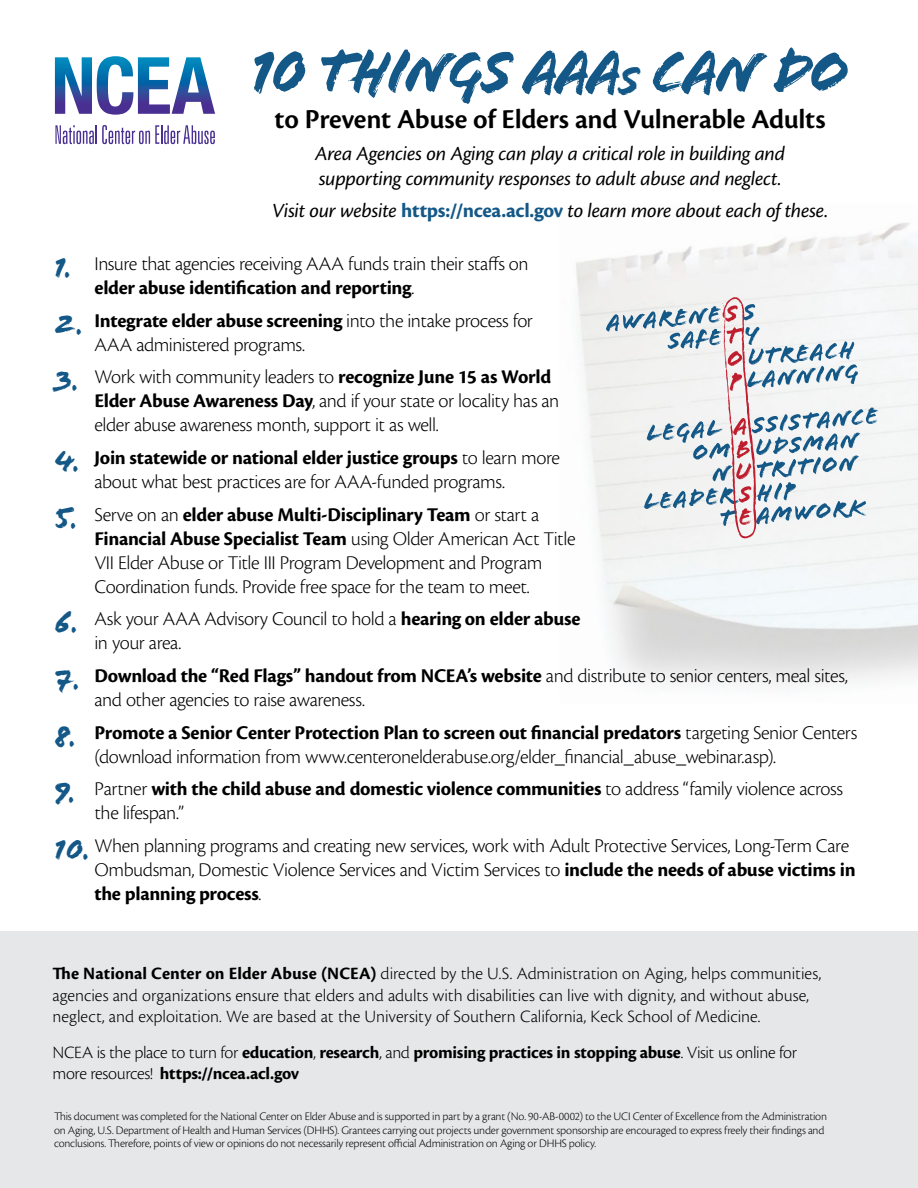
<style>
.page{position:relative;width:918px;height:1188px;background:#fff}
.page>*{position:absolute;margin:0;border:0;box-sizing:border-box;transform-origin:0 0}
.subheader{font:64.5px "Flood Std";letter-spacing:-.055em;color:#145887;scale:.95 1}
.subheader-2{font:600 28.5px "Cronos Pro";letter-spacing:-.01em;color:#000}
.body{font:italic 21px/25.2px "Cronos Pro";letter-spacing:-.015em;color:#000}
.t1{font:300 20.25px/24px "Cronos Pro";letter-spacing:-.02em;color:#000}
.body-2{font:300 18px/21.6px "Cronos Pro";color:#000}
.body-3{font:700 18px/21.6px "Cronos Pro";letter-spacing:-.015em;color:#000}
.references{font:300 12px/13.5px "Cronos Pro";letter-spacing:-.015em;color:#000}
.s1{font-size:43.65px}
.s2{font-weight:700;font-style:normal;color:#145887}
.s3{font-family:"Flood Std";font-weight:400;font-size:30px;color:#145887}
.s4{font-weight:700}
.s5{font-weight:300}
</style>
<div class="page">
<div style="left:0;top:932px;width:918px;height:256px;background:#e6e7e8"></div>
<svg style="left:55px;top:125px;width:160px;height:19px"></svg>
<svg style="left:55px;top:56px;width:160px;height:59px"></svg>
<svg style="left:606px;top:297px;width:272px;height:242px"></svg>
<p class="subheader" style="left:251px;top:34px;width:632px">10 Things AAA<span class="s1">s</span> Can Do</p>
<p class="subheader-2" style="left:275px;top:102px;width:553px">to Prevent Abuse of Elders and Vulnerable Adults</p>
<p class="body" style="left:315px;top:141px;width:471px">Area Agencies on Aging can play a critical role in building and supporting community responses to adult abuse and neglect.</p>
<p class="body" style="left:272px;top:198px;width:557px">Visit our website <span class="s2">https://ncea.acl.gov</span> to learn more about each of these.</p>
<p class="t1" style="left:94px;top:252px;width:436px;text-indent:-40px"><span class="s3">1.</span> Insure that agencies receiving AAA funds train their staffs on <span class="s4">elder abuse identification and reporting</span>.</p>
<p class="t1" style="left:94px;top:308px;width:440px;text-indent:-40px"><span class="s3">2.</span> <span class="s4">Integrate elder abuse screening</span> into the intake process for<br>AAA administered programs.</p>
<p class="t1" style="left:94px;top:365px;width:466px;text-indent:-40px"><span class="s3">3.</span> Work with community leaders to <span class="s4">recognize June 15 as World<br>Elder Abuse Awareness Day</span>, and if your state or locality has an elder abuse awareness month, support it as well.</p>
<p class="t1" style="left:94px;top:446px;width:467px;text-indent:-40px"><span class="s3">4.</span> <span class="s4">Join statewide or national elder justice groups</span> to learn more about what best practices are for AAA-funded programs.</p>
<p class="t1" style="left:94px;top:502px;width:483px;text-indent:-40px"><span class="s3">5.</span> Serve on an <span class="s4">elder abuse Multi-Disciplinary Team</span> or start a <span class="s4">Financial Abuse Specialist Team</span> using Older American Act Title VII Elder Abuse or Title III Program Development and Program Coordination funds. Provide free space for the team to meet.</p>
<p class="t1" style="left:94px;top:607px;width:488px;text-indent:-40px"><span class="s3">6.</span> Ask your AAA Advisory Council to hold a <span class="s4">hearing on elder abuse </span>in your area.</p>
<p class="t1" style="left:94px;top:663px;width:755px;text-indent:-40px"><span class="s3">7.</span> <span class="s4">Download the “Red Flags” handout from NCEA’s website</span> and distribute to senior centers, meal sites, and other agencies to raise awareness.</p>
<p class="t1" style="left:94px;top:720px;width:764px;text-indent:-40px"><span class="s3">8.</span> <span class="s4">Promote a Senior Center Protection Plan to screen out financial predators</span> targeting Senior Centers (download information from www.centeronelderabuse.org/elder_financial_abuse_webinar.asp).</p>
<p class="t1" style="left:94px;top:777px;width:750px;text-indent:-40px"><span class="s3">9.</span> Partner <span class="s4">with the child abuse and domestic violence communities</span> to address “family violence across the lifespan.”</p>
<p class="t1" style="left:94px;top:833px;width:763px;text-indent:-40px"><span class="s3">10.</span> When planning programs and creating new services, work with Adult Protective Services, Long-Term Care<br>Ombudsman, Domestic Violence Services and Victim Services to <span class="s4">include the needs of abuse victims in the planning process</span>.</p>
<p class="body-2" style="left:53px;top:963px;width:770px"><span class="s4">The National Center on Elder Abuse (NCEA)</span> directed by the U.S. Administration on Aging, helps communities, agencies and organizations ensure that elders and adults with disabilities can live with dignity, and without abuse, neglect, and exploitation. We are based at the University of Southern California, Keck School of Medicine.</p>
<p class="body-3" style="left:53px;top:1041px;width:746px"><span class="s5">NCEA is the place to turn for</span> education<span class="s5">,</span> research<span class="s5">, and</span> promising practices in stopping abuse<span class="s5">. Visit us online for more resources!</span> https://ncea.acl.gov</p>
<p class="references" style="left:54px;top:1110px;width:775px">This document was completed for the National Center on Elder Abuse and is supported in part by a grant (No. 90-AB-0002) to the UCI Center of Excellence from the Administration on Aging, U.S. Department of Health and Human Services (DHHS). Grantees carrying out projects under government sponsorship are encouraged to express freely their findings and conclusions. Therefore, points of view or opinions do not necessarily represent official Administration on Aging or DHHS policy.</p>
</div>
